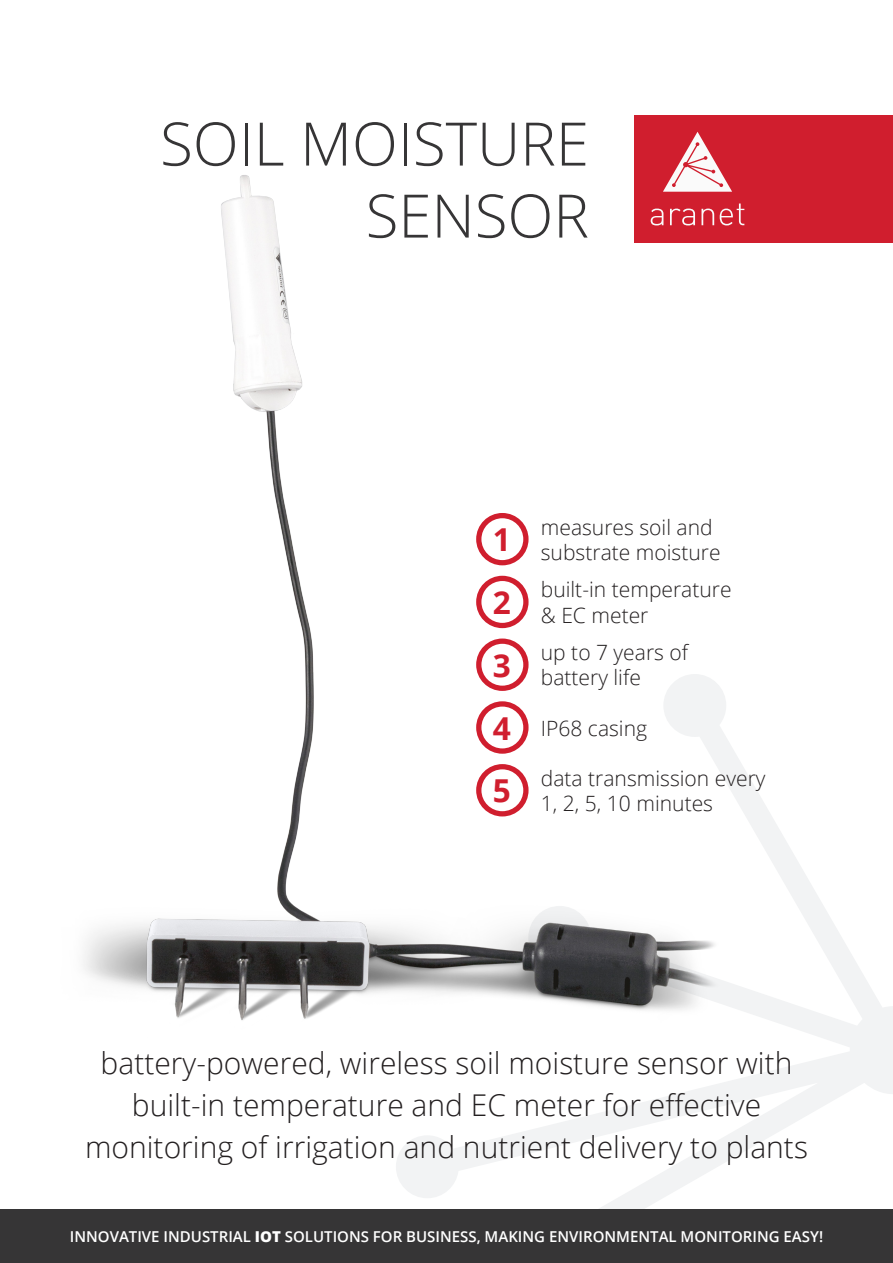
<style>
.page{position:relative;width:893px;height:1263px;background:#fff}
.page>*{position:absolute;margin:0;border:0;box-sizing:border-box;transform-origin:0 0}
.t1{font:300 60px/72px "Open Sans";color:#363536;text-align:right}
.t2{font:700 31.65px "Open Sans";color:#d01e2e}
.t3{font:300 30px/42px "Open Sans";color:#231f20;text-align:center}
.Paragraph_Style_1{font:300 21px/25.2px "Open Sans";color:#231f20}
.t4{font:600 15px "Open Sans";color:#fff}
.s1{font-weight:800}
</style>
<div class="page">
<svg style="left:264px;top:689px;width:629px;height:521px"></svg>
<img style="left:83px;top:175px;width:638px;height:876px">
<div style="left:634px;top:115px;width:127px;height:127px;background:#d01e2e"></div>
<svg style="left:651px;top:209px;width:12px;height:16px"></svg>
<svg style="left:670px;top:209px;width:25px;height:16px"></svg>
<svg style="left:701px;top:209px;width:13px;height:16px"></svg>
<svg style="left:720px;top:203px;width:24px;height:22px"></svg>
<svg style="left:663px;top:132px;width:69px;height:60px"></svg>
<div style="left:759px;top:115px;width:134px;height:127px;background:#d01e2e"></div>
<div style="left:0;top:1210px;width:893px;height:53px;background:#363536"></div>
<div style="left:476px;top:513px;width:53px;height:52px;border:5px solid #d01e2e;border-radius:50%"></div>
<div style="left:476px;top:576px;width:53px;height:52px;border:5px solid #d01e2e;border-radius:50%"></div>
<div style="left:476px;top:638px;width:53px;height:53px;border:5px solid #d01e2e;border-radius:50%"></div>
<div style="left:476px;top:701px;width:53px;height:53px;border:5px solid #d01e2e;border-radius:50%"></div>
<div style="left:476px;top:764px;width:53px;height:52px;border:5px solid #d01e2e;border-radius:50%"></div>
<p class="t1" style="left:160px;top:106px;width:430px">SOIL MOISTURE<br>SENSOR</p>
<p class="t2" style="left:493px;top:517px;width:20px">1</p>
<p class="t2" style="left:493px;top:580px;width:20px">2</p>
<p class="t2" style="left:493px;top:643px;width:20px">3</p>
<p class="t2" style="left:493px;top:706px;width:20px">4</p>
<p class="t2" style="left:493px;top:768px;width:20px">5</p>
<p class="Paragraph_Style_1" style="left:541px;top:514px;width:181px">measures soil and substrate moisture</p>
<p class="Paragraph_Style_1" style="left:541px;top:577px;width:192px">built-in temperature &amp; EC meter</p>
<p class="Paragraph_Style_1" style="left:541px;top:639px;width:149px">up to 7 years of battery life</p>
<p class="Paragraph_Style_1" style="left:541px;top:715px;width:108px">IP68 casing</p>
<p class="Paragraph_Style_1" style="left:541px;top:765px;width:226px">data transmission every<br>1, 2, 5, 10 minutes</p>
<p class="t3" style="left:85px;top:1041px;width:724px">battery-powered, wireless soil moisture sensor with built-in temperature and EC meter for effective monitoring of irrigation and nutrient delivery to plants</p>
<p class="t4" style="left:70px;top:1226px;width:755px">INNOVATIVE INDUSTRIAL <span class="s1">IOT</span> SOLUTIONS FOR BUSINESS, MAKING ENVIRONMENTAL MONITORING EASY!</p>
</div>
